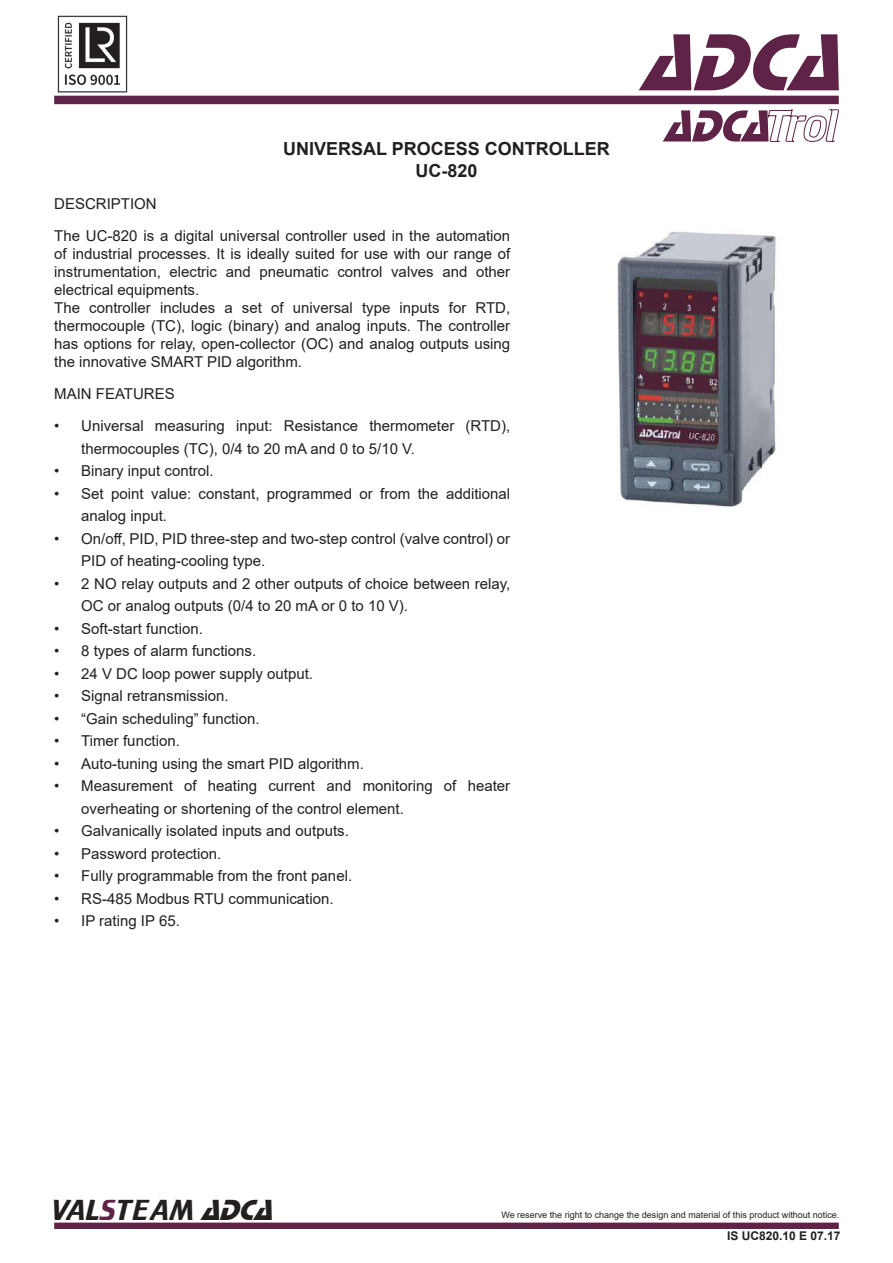
<style>
.page{position:relative;width:893px;height:1263px;background:#fff}
.page>*{position:absolute;margin:0;border:0;box-sizing:border-box;transform-origin:0 0}
.t1{font:italic 84px "Stop D";color:#5f2348}
.t2{font:30px "Trekker";color:#231f20}
.t3{font:700 18px/21.6px "Arial";color:#231f20;text-align:center}
.t4{font:15px/18px "Arial";color:#231f20}
.t5{font:700 12px "Arial";color:#231f20}
.t6{font:9px "Arial";color:#231f20}
.s1{color:#5f2348}
.s2{font-family:"Stop D";font-style:italic}
</style>
<div class="page">
<div style="left:54px;top:96px;width:785px;height:8px;background:#5e2348"></div>
<div style="left:54px;top:1222px;width:785px;height:7px;background:#5f2348;border:2px solid #5f2348"></div>
<img style="left:57px;top:16px;width:71px;height:76px">
<svg style="left:663px;top:109px;width:176px;height:33px"></svg>
<img style="left:617px;top:231px;width:159px;height:276px">
<p class="t4" style="left:54px;top:194px;width:104px">DESCRIPTION</p>
<p class="t3" style="left:283px;top:138px;width:328px">UNIVERSAL PROCESS CONTROLLER<br>UC-820</p>
<p class="t4" style="left:54px;top:227px;width:458px">The UC-820 is a digital universal controller used in the automation of industrial processes. It is ideally suited for use with our range of instrumentation, electric and pneumatic control valves and other electrical equipments.<br>The controller includes a set of universal type inputs for RTD, thermocouple (TC), logic (binary) and analog inputs. The controller has options for relay, open-collector (OC) and analog outputs using the innovative SMART PID algorithm.</p>
<p class="t4" style="left:54px;top:385px;width:122px">MAIN FEATURES</p>
<p class="t4" style="left:81px;top:415px;width:431px;line-height:22.5px;text-indent:-27px">• Universal measuring input: Resistance thermometer (RTD), thermocouples (TC), 0/4 to 20 mA and 0 to 5/10 V.</p>
<p class="t4" style="left:54px;top:462px;width:161px">• Binary input control.</p>
<p class="t4" style="left:81px;top:482px;width:430px;line-height:22.5px;text-indent:-27px">• Set point value: constant, programmed or from the additional analog input.</p>
<p class="t4" style="left:81px;top:527px;width:431px;line-height:22.5px;text-indent:-27px">• On/off, PID, PID three-step and two-step control (valve control) or<br>PID of heating-cooling type.</p>
<p class="t4" style="left:81px;top:572px;width:431px;line-height:22.5px;text-indent:-27px">• 2 NO relay outputs and 2 other outputs of choice between relay,<br>OC or analog outputs (0/4 to 20 mA or 0 to 10 V).</p>
<p class="t4" style="left:54px;top:619px;width:150px">• Soft-start function.</p>
<p class="t4" style="left:54px;top:642px;width:204px">• 8 types of alarm functions.</p>
<p class="t4" style="left:54px;top:664px;width:260px">• 24 V DC loop power supply output.</p>
<p class="t4" style="left:54px;top:687px;width:176px">• Signal retransmission.</p>
<p class="t4" style="left:54px;top:709px;width:207px">• “Gain scheduling” function.</p>
<p class="t4" style="left:54px;top:732px;width:127px">• Timer function.</p>
<p class="t4" style="left:54px;top:754px;width:311px">• Auto-tuning using the smart PID algorithm.</p>
<p class="t4" style="left:81px;top:775px;width:431px;line-height:22.5px;text-indent:-27px">• Measurement of heating current and monitoring of heater overheating or shortening of the control element.</p>
<p class="t4" style="left:54px;top:822px;width:296px">• Galvanically isolated inputs and outputs.</p>
<p class="t4" style="left:54px;top:844px;width:169px">• Password protection.</p>
<p class="t4" style="left:54px;top:867px;width:299px">• Fully programmable from the front panel.</p>
<p class="t4" style="left:54px;top:889px;width:281px">• RS-485 Modbus RTU communication.</p>
<p class="t4" style="left:54px;top:912px;width:127px">• IP rating IP 65.</p>
<h1 class="t1" style="left:640px;top:14px;width:227px">ADCA</h1>
<h2 class="t2" style="left:51px;top:1193px;width:232px">VAL<span class="s1">S</span>TEAM <span class="s2">ADCA</span></h2>
<p class="t6" style="left:501px;top:1209px;width:340px">We reserve the right to change the design and material of this product without notice.</p>
<p class="t5" style="left:727px;top:1227px;width:115px">IS UC820.10 E 07.17</p>
</div>
